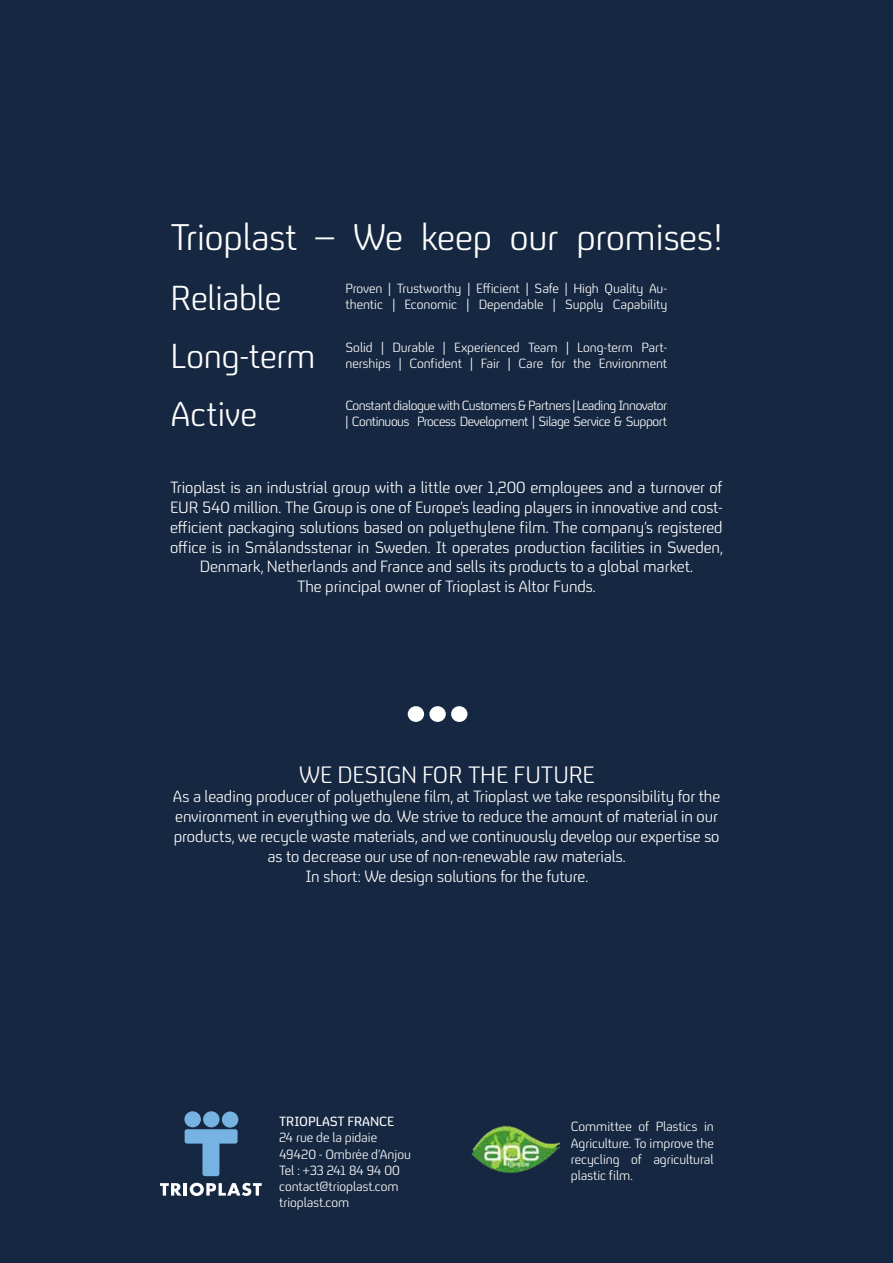
<style>
.page{position:relative;width:893px;height:1263px;background:#162841}
.page>*{position:absolute;margin:0;border:0;box-sizing:border-box;transform-origin:0 0}
.t1{font:37.5px "FS Untitled Light 350";letter-spacing:-.01em;color:#fff}
.t2{font:35.1px/58.5px "FS Untitled Light 350";letter-spacing:-.01em;color:#fff}
.t3{font:24px "FS Untitled Light 350";letter-spacing:-.01em;color:#fff}
.t4{font:16.5px/19.8px "FS Untitled Light 350";letter-spacing:-.01em;color:#fff;text-align:center}
.t5{font:13.5px/16.2px "FS Untitled Light 350";letter-spacing:-.01em;color:#fff}
.t6{font:13.5px/16.2px "FS Untitled Light 350";letter-spacing:-.035em;color:#fff}
.t7{font:13.5px "FS Untitled Regular 450";letter-spacing:-.01em;color:#fff}
</style>
<div class="page">
<div style="left:408px;top:706px;width:16px;height:16px;background:#fff;border-radius:50%"></div>
<div style="left:429px;top:706px;width:17px;height:16px;background:#fff;border-radius:50%"></div>
<div style="left:451px;top:706px;width:16px;height:16px;background:#fff;border-radius:50%"></div>
<svg style="left:185px;top:1129px;width:53px;height:47px"></svg>
<div style="left:184px;top:1111px;width:17px;height:16px;background:#76b2e2;border-radius:50%"></div>
<div style="left:203px;top:1111px;width:17px;height:16px;background:#76b2e2;border-radius:50%"></div>
<div style="left:222px;top:1111px;width:16px;height:16px;background:#76b2e2;border-radius:50%"></div>
<svg style="left:160px;top:1183px;width:102px;height:13px"></svg>
<img style="left:471px;top:1125px;width:89px;height:48px">
<h1 class="t1" style="left:171px;top:216px;width:554px">Trioplast – We keep our promises!</h1>
<h2 class="t2" style="left:171px;top:268px;width:113px">Reliable</h2>
<h2 class="t2" style="left:171px;top:327px;width:146px">Long-term<br>Active</h2>
<p class="t5" style="left:345px;top:280px;width:323px">Proven | Trustworthy | Efficient | Safe | High Quality Au&shy;thentic | Economic | Dependable | Supply Capability</p>
<p class="t5" style="left:345px;top:339px;width:323px">Solid | Durable | Experienced Team | Long-term Part&shy;nerships | Confident | Fair | Care for the Environment</p>
<p class="t6" style="left:345px;top:397px;width:323px">Constant dialogue with Customers &amp; Partners | Leading Innovator | Continuous Process Development | Silage Service &amp; Support</p>
<p class="t4" style="left:170px;top:477px;width:554px">Trioplast is an industrial group with a little over 1,200 employees and a turnover of EUR 540 million. The Group is one of Europe’s leading players in innovative and cost&shy;efficient packaging solutions based on polyethylene film. The company’s registered office is in Smålandsstenar in Sweden. It operates production facilities in Sweden, Denmark, Netherlands and France and sells its products to a global market.<br>The principal owner of Trioplast is Altor Funds.</p>
<h3 class="t3" style="left:298px;top:761px;width:298px">WE DESIGN FOR THE FUTURE</h3>
<p class="t4" style="left:173px;top:787px;width:549px">As a leading producer of polyethylene film, at Trioplast we take responsibility for the environment in everything we do. We strive to reduce the amount of material in our products, we recycle waste materials, and we continuously develop our expertise so as to decrease our use of non-renewable raw materials.<br>In short: We design solutions for the future.</p>
<p class="t7" style="left:279px;top:1114px;width:117px">TRIOPLAST FRANCE</p>
<p class="t5" style="left:279px;top:1129px;width:133px">24 rue de la pidaie<br>49420 - Ombrée d’Anjou<br>Tel : +33 241 84 94 00 contact@trioplast.com trioplast.com</p>
<p class="t5" style="left:571px;top:1119px;width:145px;text-align:justify">Committee of Plastics in Agriculture. To improve the recycling of agricultural plastic film.</p>
</div>
